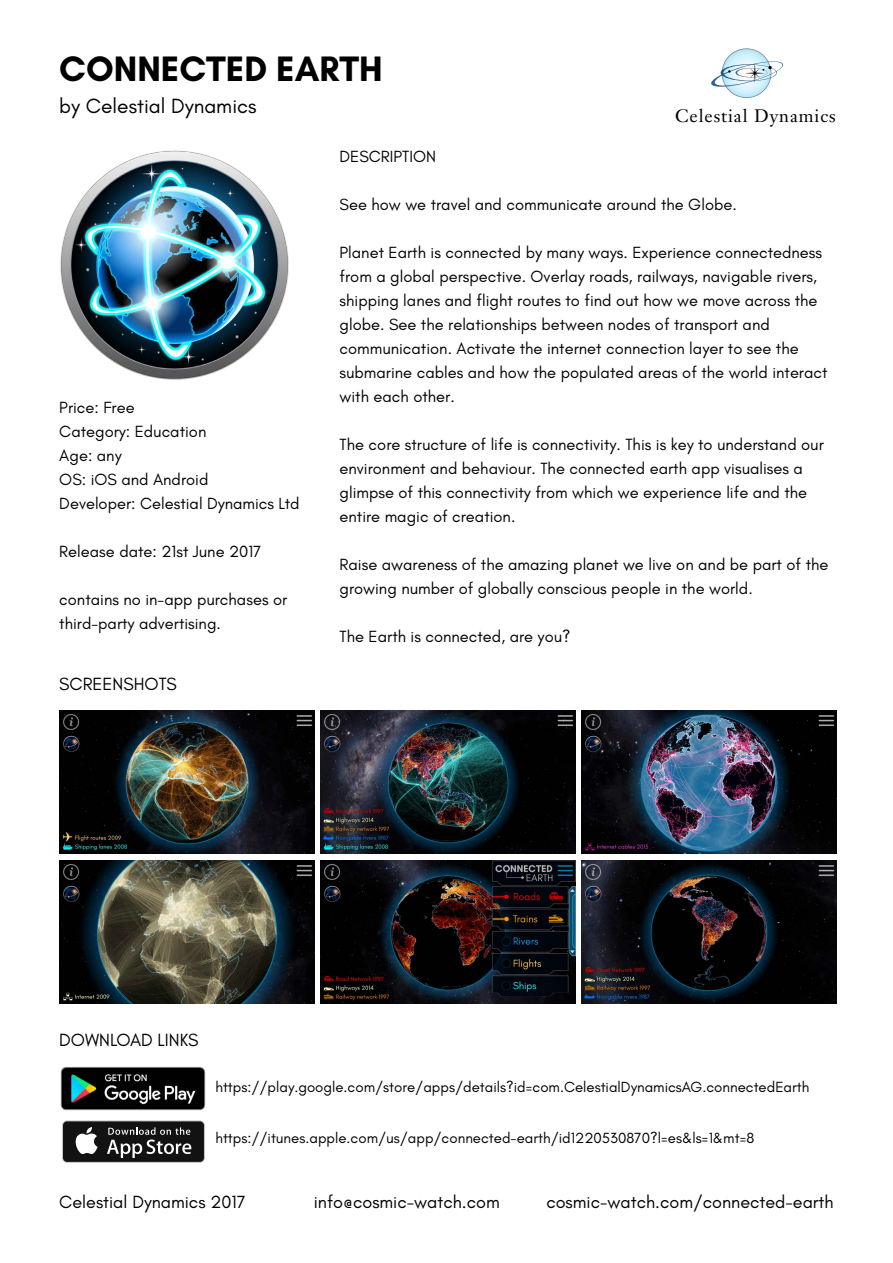
<style>
.page{position:relative;width:893px;height:1263px;background:#fff}
.page>*{position:absolute;margin:0;border:0;box-sizing:border-box;transform-origin:0 0}
.t1{font:700 36px "Glacial Indifference";color:#000}
.t2{font:21px "Glacial Indifference";color:#000}
.t3{font:18px "Glacial Indifference";color:#000}
.t4{font:17.85px "Janson Text LT Std";letter-spacing:.05em;color:#000}
.t5{font:16.5px/24px "Glacial Indifference";color:#000}
.t6{font:15px "Glacial Indifference";color:#000}
</style>
<div class="page">
<img style="left:60px;top:150px;width:229px;height:230px;border-radius:115px">
<svg style="left:711px;top:48px;width:72px;height:50px"></svg>
<img style="left:59px;top:710px;width:255px;height:144px">
<img style="left:320px;top:710px;width:256px;height:144px">
<img style="left:581px;top:710px;width:256px;height:144px">
<img style="left:59px;top:860px;width:255px;height:143px">
<img style="left:320px;top:860px;width:256px;height:143px">
<img style="left:581px;top:860px;width:256px;height:143px">
<img style="left:60px;top:1066px;width:146px;height:45px">
<svg style="left:62px;top:1120px;width:143px;height:43px"></svg>
<div style="left:63px;top:1121px;width:141px;height:41px;background:#111211;border-radius:4px"></div>
<svg style="left:75px;top:1127px;width:23px;height:27px"></svg>
<svg style="left:107px;top:1127px;width:84px;height:31px"></svg>
<h1 class="t1" style="left:59px;top:46px;width:325px">CONNECTED EARTH</h1>
<p class="t2" style="left:59px;top:94px;width:199px">by Celestial Dynamics</p>
<p class="t5" style="left:340px;top:145px;width:98px">Description</p>
<p class="t5" style="left:340px;top:193px;width:399px">See how we travel and communicate around the Globe.</p>
<p class="t5" style="left:340px;top:241px;width:489px">Planet Earth is connected by many ways. Experience connectedness from a global perspective. Overlay roads, railways, navigable rivers, shipping lanes and flight routes to find out how we move across the globe. See the relationships between nodes of transport and communication. Activate the internet connection layer to see the submarine cables and how the populated areas of the world interact with each other.</p>
<p class="t5" style="left:340px;top:433px;width:486px">The core structure of life is connectivity. This is key to understand our environment and behaviour. The connected earth app visualises a glimpse of this connectivity from which we experience life and the entire magic of creation.</p>
<p class="t5" style="left:340px;top:553px;width:490px">Raise awareness of the amazing planet we live on and be part of the growing number of globally conscious people in the world.</p>
<p class="t5" style="left:340px;top:625px;width:232px">The Earth is connected, are you?</p>
<p class="t4" style="left:675px;top:104px;width:162px">Celestial Dynamics</p>
<p class="t5" style="left:59px;top:396px;width:242px">Price: Free<br>Category: Education<br>Age: any<br>OS: iOS and Android<br>Developer: Celestial Dynamics Ltd</p>
<p class="t5" style="left:59px;top:540px;width:204px">Release date: 21st June 2017</p>
<p class="t5" style="left:59px;top:588px;width:229px">contains no in-app purchases or third-party advertising.</p>
<p class="t3" style="left:59px;top:673px;width:35px">SCREENS</p>
<p class="t3" style="left:134px;top:673px;width:23px">HOTS</p>
<p class="t3" style="left:59px;top:1029px;width:141px">download links</p>
<p class="t6" style="left:215px;top:1079px;width:596px">https://play.google.com/store/apps/details?id=com.CelestialDynamicsAG.connectedEarth</p>
<p class="t6" style="left:215px;top:1130px;width:541px">https://itunes.apple.com/us/app/connected-earth/id1220530870?l=es&amp;ls=1&amp;mt=8</p>
<p class="t3" style="left:59px;top:1192px;width:188px">Celestial Dynamics 2017</p>
<p class="t3" style="left:314px;top:1192px;width:187px">info@cosmic-watch.com</p>
<p class="t3" style="left:546px;top:1192px;width:289px">cosmic-watch.com/connected-earth</p>
</div>
